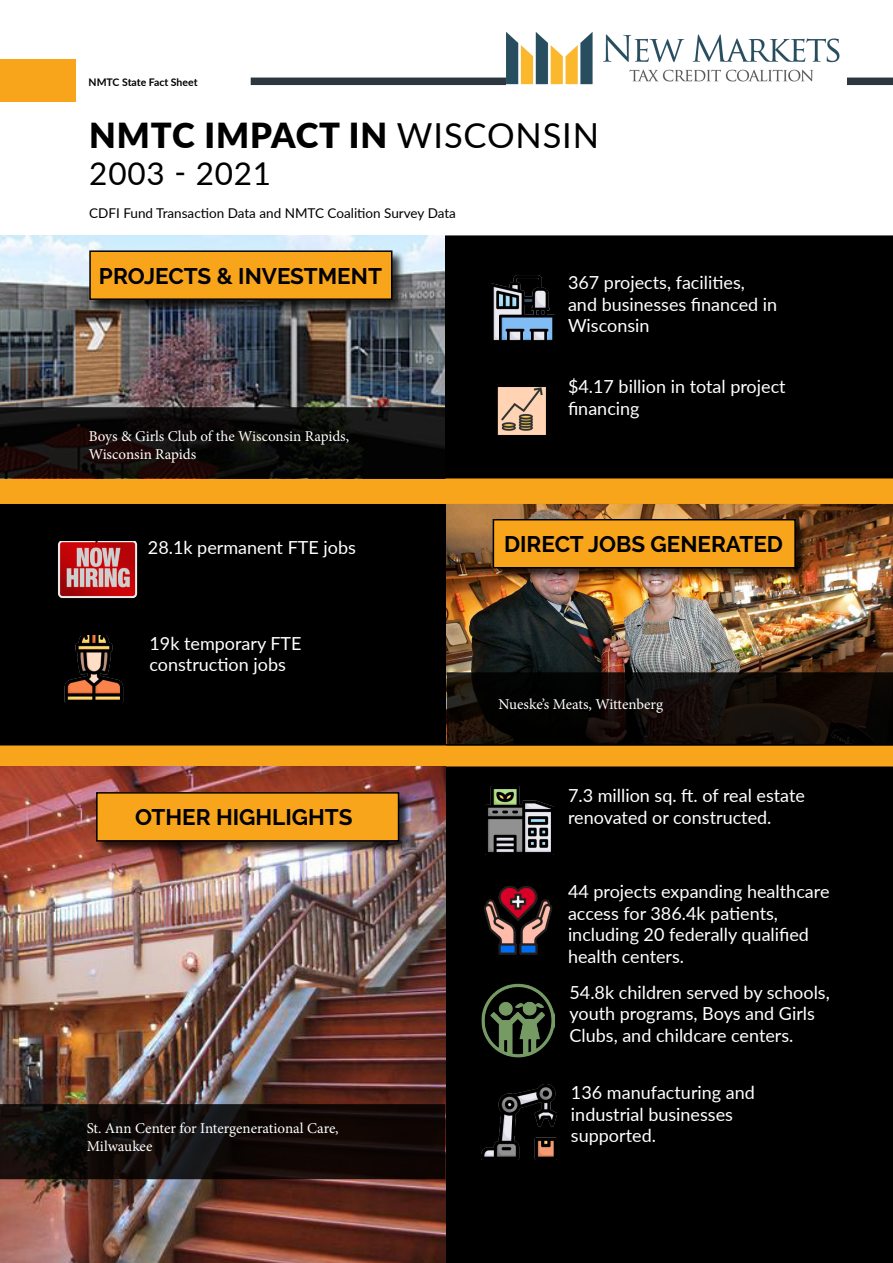
<style>
.page{position:relative;width:893px;height:1263px;background:#fff}
.page>*{position:absolute;margin:0;border:0;box-sizing:border-box;transform-origin:0 0}
.Heading_1{font:900 34.5px "Lato";letter-spacing:.025em;color:#000}
.Heading_1-2{font:31.5px "Lato";letter-spacing:.025em;color:#000}
.t1{font:700 22.5px "Raleway";color:#000}
.t2{font:18px/21.6px "Lato";color:#fff}
.t3{font:15px/18px "Minion Pro";letter-spacing:-.005em;color:#fff}
.Heading_1-3{font:13.5px "Lato";color:#000}
.t4{font:700 10.5px "Lato";color:#000}
.s1{font-weight:400}
</style>
<div class="page">
<div style="left:251px;top:78px;width:642px;height:7px;background:#2c3840"></div>
<div style="left:0;top:59px;width:75px;height:42px;background:#f9a51b"></div>
<img style="left:506px;top:32px;width:340px;height:53px">
<div style="left:0;top:478px;width:893px;height:288px;background:#f9a51b"></div>
<div style="left:445px;top:766px;width:448px;height:497px;background:#000"></div>
<img style="left:0;top:766px;width:445px;height:497px">
<div style="left:0;top:504px;width:447px;height:241px;background:#000"></div>
<div style="left:444px;top:235px;width:449px;height:243px;background:#000"></div>
<img style="left:446px;top:504px;width:447px;height:239px">
<img style="left:0;top:236px;width:444px;height:171px">
<div style="left:493px;top:519px;width:316px;height:63px;background:#000;opacity:.75"></div>
<div style="left:493px;top:520px;width:302px;height:48px;background:#f9a51b"></div>
<div style="left:493px;top:519px;width:303px;height:49px;border:2px solid #000"></div>
<div style="left:96px;top:792px;width:316px;height:63px;background:#000;opacity:.75"></div>
<div style="left:97px;top:793px;width:302px;height:48px;background:#f9a51b"></div>
<div style="left:96px;top:792px;width:303px;height:50px;border:2px solid #000"></div>
<div style="left:89px;top:250px;width:316px;height:63px;background:#000;opacity:.75"></div>
<div style="left:90px;top:251px;width:302px;height:48px;background:#f9a51b"></div>
<div style="left:89px;top:250px;width:303px;height:50px;border:2px solid #000"></div>
<img style="left:493px;top:379px;width:58px;height:64px">
<img style="left:57px;top:635px;width:73px;height:67px">
<img style="left:47px;top:541px;width:98px;height:57px">
<img style="left:492px;top:276px;width:62px;height:66px">
<img style="left:485px;top:786px;width:69px;height:68px">
<img style="left:481px;top:883px;width:73px;height:74px">
<img style="left:481px;top:983px;width:73px;height:74px">
<img style="left:481px;top:1085px;width:75px;height:75px">
<svg style="left:0;top:407px;width:446px;height:71px;background:#0f0c0b"></svg>
<svg style="left:447px;top:672px;width:446px;height:73px;background:#0e0907"></svg>
<svg style="left:0;top:1104px;width:445px;height:75px;background:#110b0a"></svg>
<p class="t4" style="left:89px;top:74px;width:111px">NMTC State Fact Sheet</p>
<p class="Heading_1" style="left:89px;top:109px;width:511px">NMTC IMPACT IN <span class="s1">WISCONSIN</span></p>
<p class="Heading_1-2" style="left:89px;top:151px;width:183px">2003 - 2021</p>
<p class="Heading_1-3" style="left:89px;top:203px;width:368px">CDFI Fund Transaction Data and NMTC Coalition Survey Data</p>
<p class="t1" style="left:99px;top:263px;width:284px">PROJECTS &amp; INVESTMENT</p>
<p class="t3" style="left:89px;top:427px;width:262px">Boys &amp; Girls Club of the Wisconsin Rapids,<br>Wisconsin Rapids</p>
<p class="t2" style="left:568px;top:271px;width:211px">367 projects, facilities, and businesses financed in<br>Wisconsin</p>
<p class="t2" style="left:568px;top:375px;width:219px">$4.17 billion in total project financing</p>
<p class="t2" style="left:148px;top:536px;width:209px">28.1k permanent FTE jobs</p>
<p class="t1" style="left:504px;top:531px;width:280px">DIRECT JOBS GENERATED</p>
<p class="t2" style="left:149px;top:632px;width:154px">19k temporary FTE construction jobs</p>
<p class="t1" style="left:135px;top:804px;width:219px">OTHER HIGHLIGHTS</p>
<p class="t3" style="left:87px;top:1119px;width:254px">St. Ann Center for Intergenerational Care,<br>Milwaukee</p>
<p class="t3" style="left:499px;top:695px;width:166px">Nueske’s Meats, Wittenberg</p>
<p class="t2" style="left:568px;top:784px;width:239px">7.3 million sq. ft. of real estate renovated or constructed.</p>
<p class="t2" style="left:568px;top:880px;width:263px">44 projects expanding healthcare access for 386.4k patients, including 20 federally qualified health centers.</p>
<p class="t2" style="left:569px;top:980px;width:262px">54.8k children served by schools, youth programs, Boys and Girls<br>Clubs, and childcare centers.</p>
<p class="t2" style="left:571px;top:1081px;width:185px">136 manufacturing and industrial businesses supported.</p>
</div>
